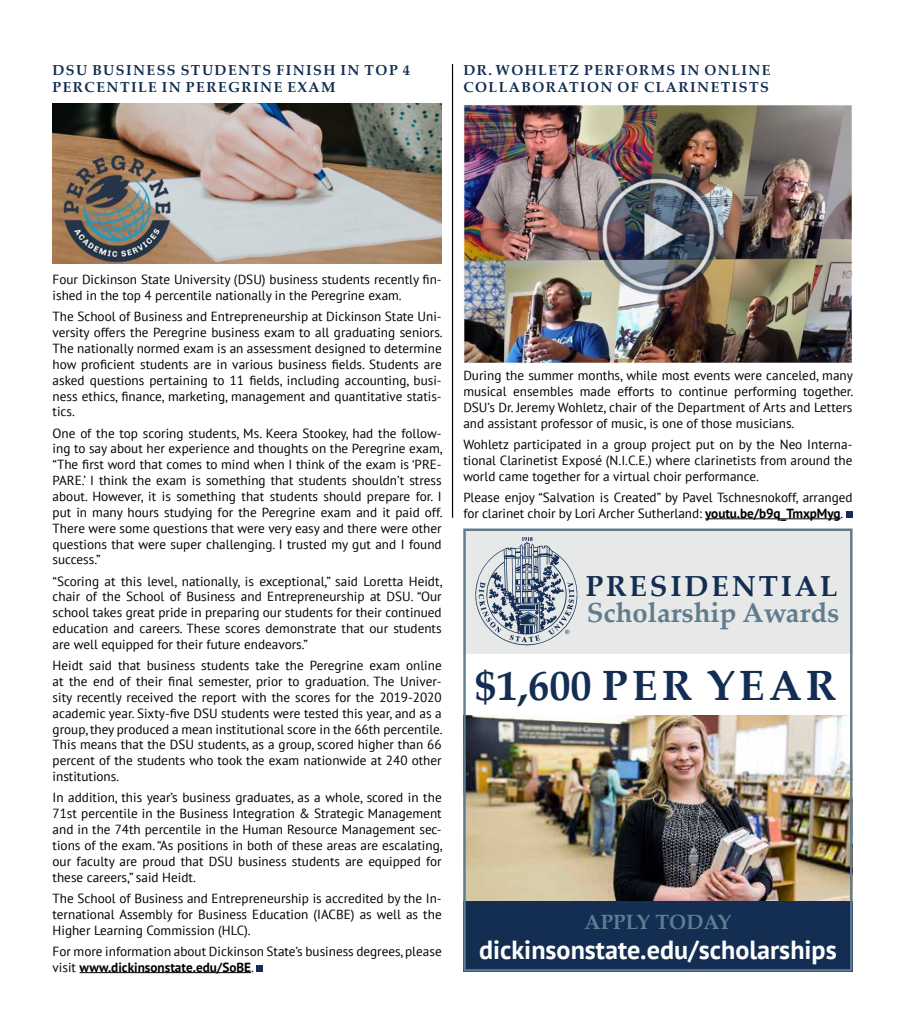
<style>
.page{position:relative;width:923px;height:1035px;background:#fff}
.page>*{position:absolute;margin:0;border:0;box-sizing:border-box;transform-origin:0 0}
.t1{font:700 42.25px "Palatino Linotype";letter-spacing:.1em;color:#132e52}
.t2{font:700 29px "Palatino Linotype";letter-spacing:.095em;color:#132e52}
.t3{font:700 27.5px "Palatino Linotype";color:#607c8f}
.t4{font:700 26.12px "PT Sans";color:#fff}
.t5{font:700 20.62px "Palatino Linotype";color:#607c8f}
.t6{font:700 14.38px/17.2px "Palatino Linotype";letter-spacing:.1em;color:#132e52}
.t7{font:13.25px/15.9px "PT Sans";color:#000;text-align:justify}
.s1{font-weight:700}
</style>
<div class="page">
<hr style="left:80px;top:972px;width:171px;height:1px;background:#000">
<div style="left:256px;top:965px;width:7px;height:7px;background:#132e52"></div>
<hr style="left:705px;top:518px;width:135px;height:1px;background:#000">
<div style="left:845px;top:511px;width:7px;height:7px;background:#132e52"></div>
<hr style="left:452px;top:64px;width:1px;height:454px;background:#000">
<img style="left:463px;top:104px;width:389px;height:259px">
<img style="left:53px;top:104px;width:388px;height:159px">
<div style="left:463px;top:529px;width:389px;height:125px;background:#e7e8e8"></div>
<img style="left:466px;top:715px;width:383px;height:186px">
<div style="left:463px;top:901px;width:389px;height:71px;background:#132e52"></div>
<div style="left:463px;top:529px;width:389px;height:443px;border:2px solid #607c8f"></div>
<svg style="left:475px;top:537px;width:102px;height:108px"></svg>
<img style="left:596px;top:172px;width:123px;height:123px">
<p class="t6" style="left:53px;top:61px;width:359px">DSU BUSINESS STUDENTS FINISH IN TOP 4<br>PERCENTILE IN PEREGRINE EXAM</p>
<p class="t6" style="left:463px;top:61px;width:309px">DR. WOHLETZ PERFORMS IN ONLINE<br>COLLABORATION OF CLARINETISTS</p>
<p class="t7" style="left:53px;top:271px;width:390px">Four Dickinson State University (DSU) business students recently fin&shy;ished in the top 4 percentile nationally in the Peregrine exam.</p>
<p class="t7" style="left:53px;top:308px;width:391px">The School of Business and Entrepreneurship at Dickinson State Uni&shy;versity offers the Peregrine business exam to all graduating seniors.<br>The nationally normed exam is an assessment designed to determine how proficient students are in various business fields. Students are asked questions pertaining to 11 fields, including accounting, busi&shy;ness ethics, finance, marketing, management and quantitative statis&shy;tics.</p>
<p class="t7" style="left:53px;top:425px;width:392px">One of the top scoring students, Ms. Keera Stookey, had the follow&shy;ing to say about her experience and thoughts on the Peregrine exam, “The first word that comes to mind when I think of the exam is ‘PRE-PARE.’ I think the exam is something that students shouldn’t stress about. However, it is something that students should prepare for. I put in many hours studying for the Peregrine exam and it paid off.<br>There were some questions that were very easy and there were other questions that were super challenging. I trusted my gut and I found success.”</p>
<p class="t7" style="left:53px;top:573px;width:391px">“Scoring at this level, nationally, is exceptional,” said Loretta Heidt, chair of the School of Business and Entrepreneurship at DSU. “Our school takes great pride in preparing our students for their continued education and careers. These scores demonstrate that our students are well equipped for their future endeavors.”</p>
<p class="t7" style="left:53px;top:657px;width:391px">Heidt said that business students take the Peregrine exam online at the end of their final semester, prior to graduation. The Univer&shy;sity recently received the report with the scores for the 2019-2020 academic year. Sixty-five DSU students were tested this year, and as a group, they produced a mean institutional score in the 66th percentile.<br>This means that the DSU students, as a group, scored higher than 66 percent of the students who took the exam nationwide at 240 other institutions.</p>
<p class="t7" style="left:53px;top:790px;width:391px">In addition, this year’s business graduates, as a whole, scored in the 71st percentile in the Business Integration &amp; Strategic Management and in the 74th percentile in the Human Resource Management sec&shy;tions of the exam. “As positions in both of these areas are escalating, our faculty are proud that DSU business students are equipped for these careers,” said Heidt.</p>
<p class="t7" style="left:53px;top:890px;width:390px">The School of Business and Entrepreneurship is accredited by the In&shy;ternational Assembly for Business Education (IACBE) as well as the Higher Learning Commission (HLC).</p>
<p class="t7" style="left:53px;top:943px;width:390px">For more information about Dickinson State’s business degrees, please visit <span class="s1">www.dickinsonstate.edu/SoBE</span>.</p>
<p class="t7" style="left:463px;top:367px;width:391px">During the summer months, while most events were canceled, many musical ensembles made efforts to continue performing together.<br>DSU’s Dr. Jeremy Wohletz, chair of the Department of Arts and Letters and assistant professor of music, is one of those musicians.</p>
<p class="t7" style="left:463px;top:436px;width:390px">Wohletz participated in a group project put on by the Neo Interna&shy;tional Clarinetist Exposé (N.I.C.E.) where clarinetists from around the world came together for a virtual choir performance.</p>
<p class="t7" style="left:463px;top:489px;width:390px">Please enjoy “Salvation is Created” by Pavel Tschnesnokoff, arranged for clarinet choir by Lori Archer Sutherland: <span class="s1">youtu.be/b9q_TmxpMyg</span>.</p>
<h2 class="t2" style="left:585px;top:565px;width:253px">PRESIDENTIAL</h2>
<h3 class="t3" style="left:587px;top:593px;width:254px">Scholarship Awards</h3>
<h1 class="t1" style="left:475px;top:656px;width:362px">$1,600 PER YEAR</h1>
<h3 class="t5" style="left:584px;top:908px;width:148px">APPLY TODAY</h3>
<h3 class="t4" style="left:479px;top:933px;width:359px">dickinsonstate.edu/scholarships</h3>
</div>
